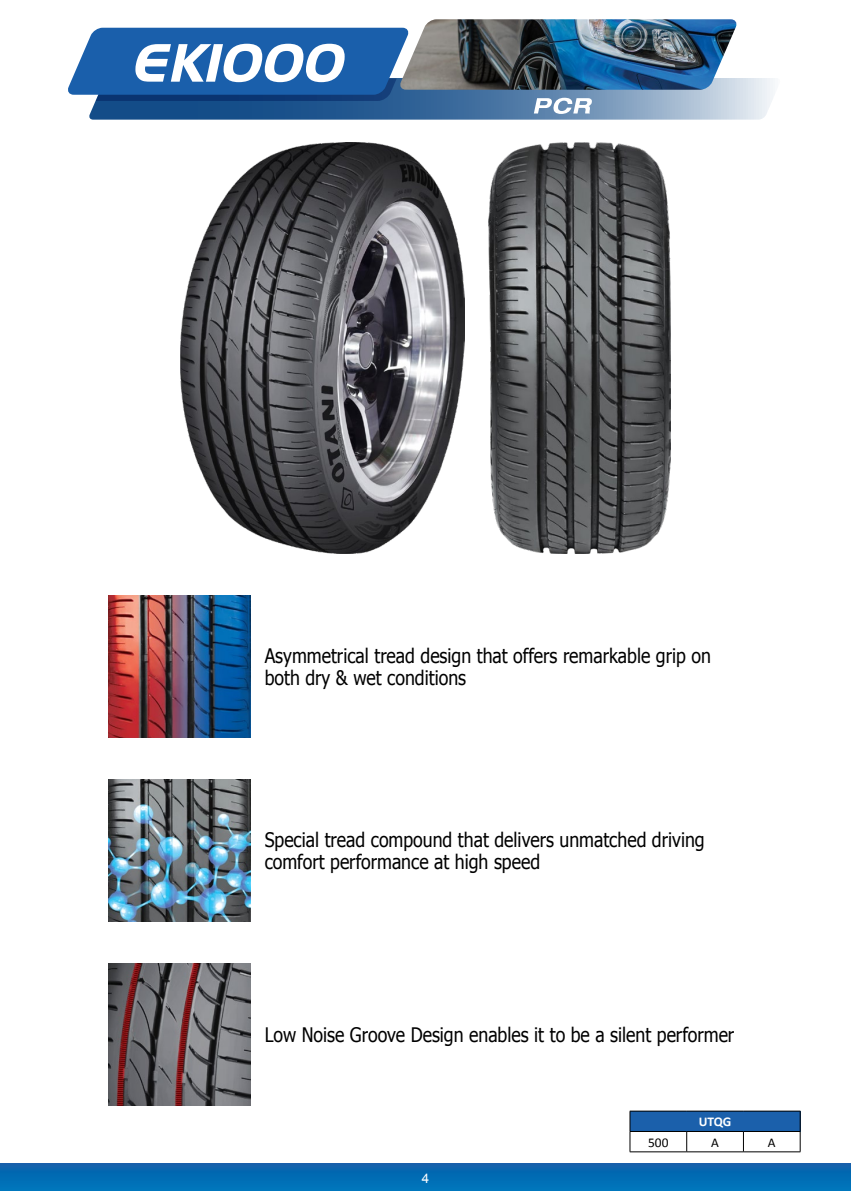
<style>
.page{position:relative;width:851px;height:1191px;background:#fff}
.page>*{position:absolute;margin:0;border:0;box-sizing:border-box;transform-origin:0 0}
.t1{font:20px/22px "Tahoma";color:#000;scale:.88 1}
.t2{font:13.4px "Calibri";color:#000}
.t3{font:700 13.4px "Calibri";color:#fff}
.t4{font:13.4px "Arial";color:#fff}
</style>
<div class="page">
<svg style="left:68px;top:28px;width:707px;height:92px"></svg>
<img style="left:399px;top:19px;width:338px;height:71px">
<img style="left:180px;top:142px;width:284px;height:411px">
<img style="left:488px;top:142px;width:182px;height:411px">
<img style="left:109px;top:595px;width:141px;height:142px">
<img style="left:109px;top:779px;width:141px;height:142px">
<img style="left:109px;top:963px;width:141px;height:142px">
<div style="left:630px;top:1111px;width:170px;height:20px;background:#1b60ab"></div>
<hr style="left:629px;top:1110px;width:57px;height:1px;background:#000">
<hr style="left:686px;top:1110px;width:57px;height:1px;background:#000">
<hr style="left:743px;top:1110px;width:57px;height:1px;background:#000">
<hr style="left:629px;top:1131px;width:57px;height:1px;background:#000">
<hr style="left:686px;top:1131px;width:57px;height:1px;background:#000">
<hr style="left:743px;top:1131px;width:57px;height:1px;background:#000">
<svg style="left:629px;top:1111px;width:1px;height:40px"></svg>
<svg style="left:686px;top:1131px;width:1px;height:20px"></svg>
<svg style="left:743px;top:1131px;width:1px;height:20px"></svg>
<svg style="left:799px;top:1111px;width:1px;height:40px"></svg>
<hr style="left:629px;top:1151px;width:57px;height:1px;background:#000">
<hr style="left:686px;top:1151px;width:57px;height:1px;background:#000">
<hr style="left:743px;top:1151px;width:57px;height:1px;background:#000">
<div style="left:0;top:1163px;width:850px;height:28px;background:linear-gradient(to bottom,#0d5fab,#0077bc)"></div>
<p class="t1" style="left:265px;top:644px;width:508px">Asymmetrical tread design that offers remarkable grip on both dry &amp; wet conditions</p>
<p class="t1" style="left:265px;top:828px;width:501px">Special tread compound that delivers unmatched driving comfort performance at high speed</p>
<p class="t1" style="left:265px;top:1022px;width:535px">Low Noise Groove Design enables it to be a silent performer</p>
<p class="t3" style="left:698px;top:1113px;width:34px">UTQG</p>
<p class="t4" style="left:421px;top:1169px;width:9px">4</p>
<p class="t2" style="left:648px;top:1133px;width:22px">500</p>
<p class="t2" style="left:711px;top:1133px;width:9px">A</p>
<p class="t2" style="left:767px;top:1133px;width:9px">A</p>
</div>
